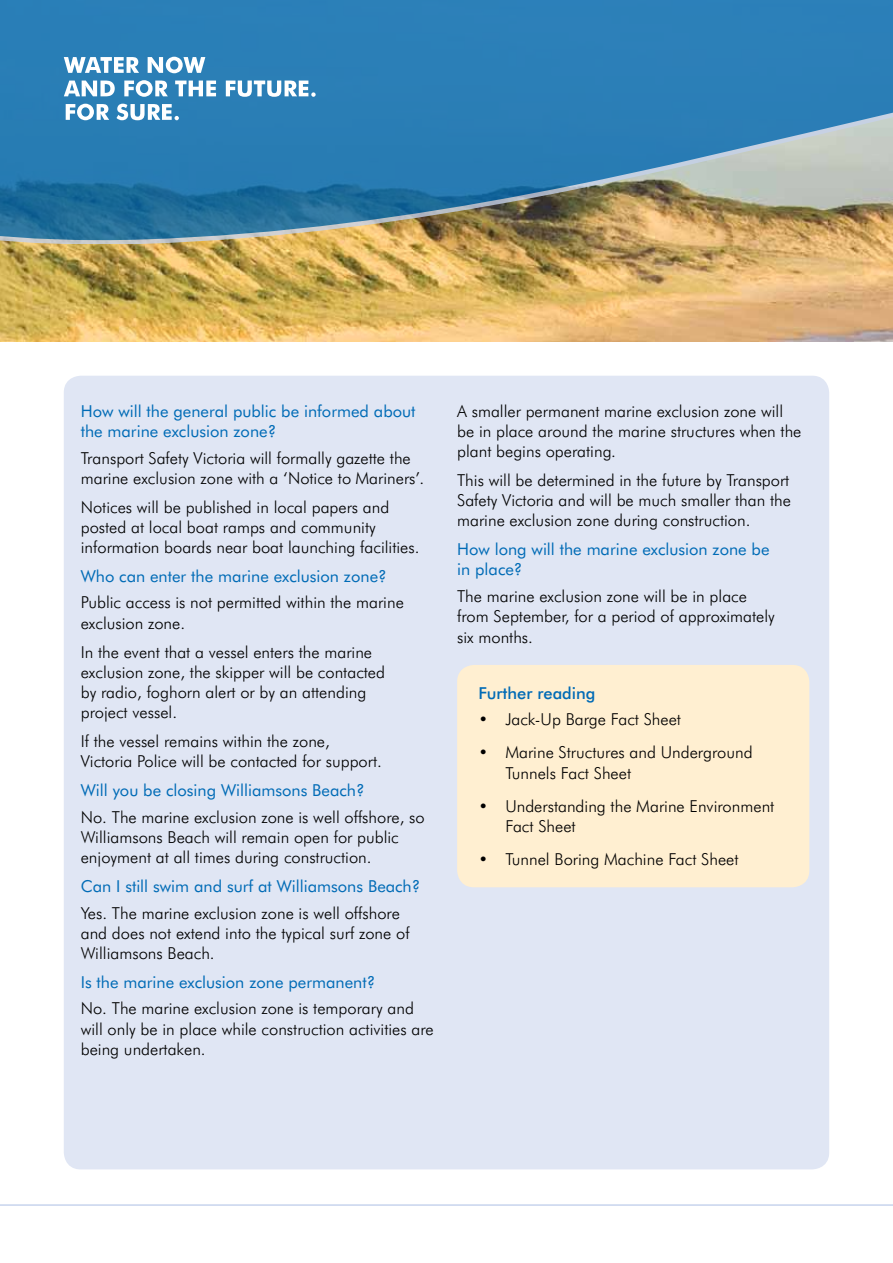
<style>
.page{position:relative;width:893px;height:1263px;background:#fff}
.page>*{position:absolute;margin:0;border:0;box-sizing:border-box;transform-origin:0 0}
.t1{font:300 16.5px/20.2px "Futura BT";color:#000}
.t2{font:16.5px/20.2px "Futura BT";color:#006bb6}
.t3{font:500 16.5px "Futura BT";color:#006bb6}
</style>
<div class="page">
<div style="left:64px;top:376px;width:765px;height:793px;background:#e0e6f4;border-radius:17px"></div>
<img style="left:0;top:244px;width:893px;height:97px">
<hr style="left:0;top:1204px;width:893px;height:2px;background:#c7d4ed">
<svg style="left:0;top:0;width:893px;height:244px;background:#4383a8"></svg>
<svg style="left:64px;top:57px;width:75px;height:16px"></svg>
<svg style="left:148px;top:57px;width:57px;height:16px"></svg>
<svg style="left:64px;top:81px;width:51px;height:15px"></svg>
<svg style="left:124px;top:80px;width:44px;height:17px"></svg>
<svg style="left:175px;top:81px;width:41px;height:15px"></svg>
<svg style="left:226px;top:81px;width:90px;height:16px"></svg>
<svg style="left:66px;top:104px;width:43px;height:16px"></svg>
<svg style="left:116px;top:104px;width:63px;height:16px"></svg>
<div style="left:457px;top:665px;width:352px;height:222px;background:#ffefd1;border-radius:17px"></div>
<p class="t2" style="left:81px;top:401px;width:336px">How will the general public be informed about the marine exclusion zone?</p>
<p class="t1" style="left:81px;top:447px;width:345px">Transport Safety Victoria will formally gazette the marine exclusion zone with a ‘Notice to Mariners’.</p>
<p class="t1" style="left:81px;top:496px;width:340px">Notices will be published in local papers and posted at local boat ramps and community information boards near boat launching facilities.</p>
<p class="t2" style="left:81px;top:566px;width:307px">Who can enter the marine exclusion zone?</p>
<p class="t1" style="left:81px;top:592px;width:325px">Public access is not permitted within the marine exclusion zone.</p>
<p class="t1" style="left:81px;top:641px;width:306px">In the event that a vessel enters the marine exclusion zone, the skipper will be contacted by radio, foghorn alert or by an attending project vessel.</p>
<p class="t1" style="left:81px;top:731px;width:303px">If the vessel remains within the zone,<br>Victoria Police will be contacted for support.</p>
<p class="t2" style="left:81px;top:780px;width:285px">Will you be closing Williamsons Beach?</p>
<p class="t1" style="left:81px;top:806px;width:346px">No. The marine exclusion zone is well offshore, so<br>Williamsons Beach will remain open for public enjoyment at all times during construction.</p>
<p class="t2" style="left:81px;top:876px;width:341px">Can I still swim and surf at Williamsons Beach?</p>
<p class="t1" style="left:81px;top:902px;width:330px">Yes. The marine exclusion zone is well offshore and does not extend into the typical surf zone of<br>Williamsons Beach.</p>
<p class="t2" style="left:81px;top:972px;width:296px">Is the marine exclusion zone permanent?</p>
<p class="t1" style="left:81px;top:998px;width:355px">No. The marine exclusion zone is temporary and will only be in place while construction activities are being undertaken.</p>
<p class="t1" style="left:457px;top:401px;width:346px">A smaller permanent marine exclusion zone will be in place around the marine structures when the plant begins operating.</p>
<p class="t1" style="left:457px;top:470px;width:335px;text-align:justify">This will be determined in the future by Transport Safety Victoria and will be much smaller than the marine exclusion zone during construction.</p>
<p class="t2" style="left:457px;top:539px;width:314px">How long will the marine exclusion zone be in place?</p>
<p class="t1" style="left:457px;top:586px;width:319px">The marine exclusion zone will be in place from September, for a period of approximately six months.</p>
<p class="t3" style="left:478px;top:683px;width:119px">Further reading</p>
<p class="t1" style="left:478px;top:709px;width:204px">• Jack-Up Barge Fact Sheet</p>
<p class="t1" style="left:505px;top:742px;width:249px;text-indent:-27px">• Marine Structures and Underground<br>Tunnels Fact Sheet</p>
<p class="t1" style="left:505px;top:795px;width:270px;text-indent:-27px">• Understanding the Marine Environment<br>Fact Sheet</p>
<p class="t1" style="left:478px;top:849px;width:262px">• Tunnel Boring Machine Fact Sheet</p>
</div>
